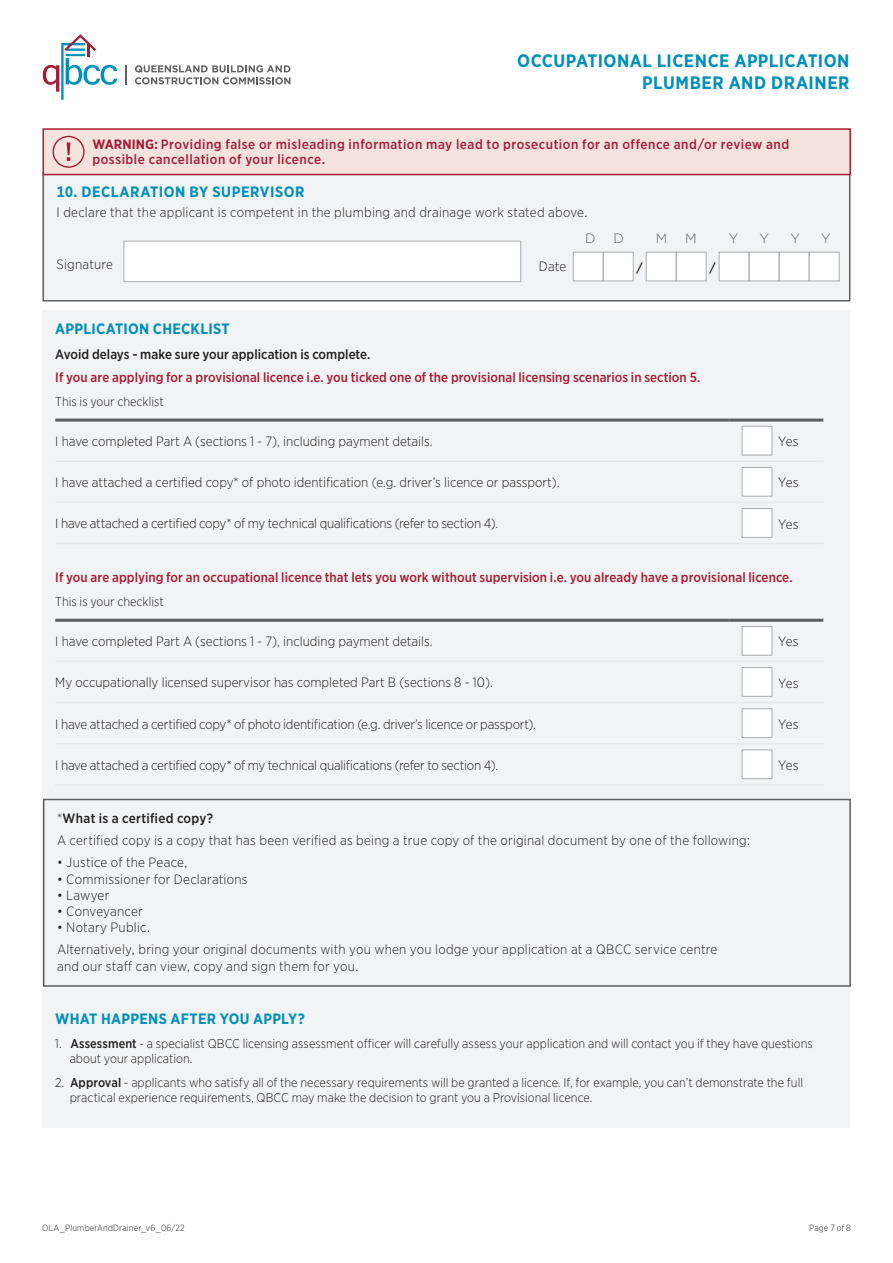
<style>
.page{position:relative;width:893px;height:1263px;background:#fff}
.page>*{position:absolute;margin:0;border:0;box-sizing:border-box;transform-origin:0 0}
.t1{font:700 18px/21.6px "Gotham Narrow";letter-spacing:.025em;color:#0090ba;text-align:right}
.t2{font:700 15px "Gotham Narrow";letter-spacing:.02em;color:#0090ba}
.t3{font:300 13.5px/22.2px "Gotham Narrow";color:#231f20}
.t4{font:300 13.5px/22.2px "Gotham Narrow";letter-spacing:.02em;color:#231f20}
.t5{font:300 13.5px "Gotham Narrow";letter-spacing:-.02em;color:#231f20}
.t6{font:500 13.5px "Gotham Narrow";letter-spacing:.005em;color:#a51d35}
.t7{font:500 13.5px/15px "Gotham Narrow";letter-spacing:.035em;color:#a51d35}
.t8{font:500 13.5px "Gotham Narrow";color:#231f20}
.t9{font:300 13.5px "Gotham";color:#5f5f62}
.t10{font:300 12.75px/15px "Gotham Narrow";color:#231f20}
.t11{font:500 12px "Gotham";color:#231f20}
.t12{font:300 9px "Gotham Narrow";letter-spacing:.015em;color:#231f20}
.s1{font-weight:700}
.s2{font-weight:500}
</style>
<div class="page">
<svg style="left:43px;top:34px;width:74px;height:66px"></svg>
<svg style="left:125px;top:65px;width:2px;height:19px"></svg>
<svg style="left:135px;top:65px;width:155px;height:19px"></svg>
<div style="left:43px;top:172px;width:807px;height:129px;background:#f2f3f4;border:2px solid #5f5f62"></div>
<div style="left:124px;top:241px;width:397px;height:41px;background:#fff;border:1px solid #abacb0"></div>
<div style="left:573px;top:252px;width:30px;height:29px;background:#fff;border:1px solid #abacb0"></div>
<div style="left:603px;top:252px;width:30px;height:29px;background:#fff;border:1px solid #abacb0"></div>
<div style="left:646px;top:252px;width:30px;height:29px;background:#fff;border:1px solid #abacb0"></div>
<div style="left:676px;top:252px;width:30px;height:29px;background:#fff;border:1px solid #abacb0"></div>
<div style="left:719px;top:252px;width:30px;height:29px;background:#fff;border:1px solid #abacb0"></div>
<div style="left:749px;top:252px;width:30px;height:29px;background:#fff;border:1px solid #abacb0"></div>
<div style="left:779px;top:252px;width:30px;height:29px;background:#fff;border:1px solid #abacb0"></div>
<div style="left:809px;top:252px;width:30px;height:29px;background:#fff;border:1px solid #abacb0"></div>
<div style="left:43px;top:129px;width:807px;height:46px;background:#f3e2de"></div>
<div style="left:43px;top:128px;width:808px;height:47px;border:2px solid #a51d35"></div>
<div style="left:53px;top:136px;width:32px;height:32px;border:1px solid #a51d35;border-radius:50%"></div>
<svg style="left:67px;top:143px;width:3px;height:18px"></svg>
<div style="left:43px;top:310px;width:807px;height:817px;background:#f2f3f4"></div>
<hr style="left:55px;top:460px;width:674px;height:2px;background:#e6e7e9">
<hr style="left:729px;top:460px;width:94px;height:2px;background:#e6e7e9">
<hr style="left:55px;top:502px;width:674px;height:1px;background:#e6e7e9">
<hr style="left:729px;top:502px;width:94px;height:1px;background:#e6e7e9">
<hr style="left:55px;top:543px;width:674px;height:1px;background:#e6e7e9">
<hr style="left:729px;top:543px;width:94px;height:1px;background:#e6e7e9">
<hr style="left:55px;top:419px;width:674px;height:3px;background:#5f5f62">
<hr style="left:729px;top:419px;width:94px;height:3px;background:#5f5f62">
<div style="left:742px;top:426px;width:30px;height:29px;background:#fff;border:1px solid #abacb0"></div>
<div style="left:742px;top:467px;width:30px;height:29px;background:#fff;border:1px solid #abacb0"></div>
<div style="left:742px;top:508px;width:30px;height:29px;background:#fff;border:1px solid #abacb0"></div>
<hr style="left:55px;top:661px;width:674px;height:1px;background:#e6e7e9">
<hr style="left:729px;top:661px;width:94px;height:1px;background:#e6e7e9">
<hr style="left:55px;top:702px;width:674px;height:1px;background:#e6e7e9">
<hr style="left:729px;top:702px;width:94px;height:1px;background:#e6e7e9">
<hr style="left:55px;top:743px;width:674px;height:1px;background:#e6e7e9">
<hr style="left:729px;top:743px;width:94px;height:1px;background:#e6e7e9">
<hr style="left:55px;top:784px;width:674px;height:2px;background:#e6e7e9">
<hr style="left:729px;top:784px;width:94px;height:2px;background:#e6e7e9">
<hr style="left:55px;top:619px;width:674px;height:3px;background:#5f5f62">
<hr style="left:729px;top:619px;width:94px;height:3px;background:#5f5f62">
<div style="left:742px;top:626px;width:30px;height:29px;background:#fff;border:1px solid #abacb0"></div>
<div style="left:742px;top:667px;width:30px;height:29px;background:#fff;border:1px solid #abacb0"></div>
<div style="left:742px;top:708px;width:30px;height:30px;background:#fff;border:1px solid #abacb0"></div>
<div style="left:742px;top:750px;width:30px;height:29px;background:#fff;border:1px solid #abacb0"></div>
<div style="left:43px;top:799px;width:808px;height:188px;border:2px solid #5f5f62"></div>
<h1 class="t1" style="left:517px;top:50px;width:334px">OCCUPATIONAL LICENCE APPLICATION<br>PLUMBER AND DRAINER</h1>
<p class="t7" style="left:92px;top:137px;width:698px"><span class="s1">WARNING:</span> Providing false or misleading information may lead to prosecution for an offence and/or review and possible cancellation of your licence.</p>
<p class="t2" style="left:57px;top:182px;width:249px">10. DECLARATION BY SUPERVISOR</p>
<p class="t4" style="left:57px;top:200px;width:533px">I declare that the applicant is competent in the plumbing and drainage work stated above.</p>
<p class="t3" style="left:57px;top:253px;width:58px">Signature</p>
<p class="t3" style="left:539px;top:255px;width:29px">Date</p>
<p class="t9" style="left:585px;top:230px;width:12px">D</p>
<p class="t9" style="left:613px;top:230px;width:12px">D</p>
<p class="t9" style="left:656px;top:230px;width:13px">M</p>
<p class="t9" style="left:685px;top:230px;width:13px">M</p>
<p class="t9" style="left:729px;top:230px;width:11px">Y</p>
<p class="t9" style="left:760px;top:230px;width:11px">Y</p>
<p class="t9" style="left:790px;top:230px;width:11px">Y</p>
<p class="t9" style="left:821px;top:230px;width:11px">Y</p>
<p class="t11" style="left:637px;top:260px;width:8px">/</p>
<p class="t11" style="left:709px;top:260px;width:8px">/</p>
<p class="t2" style="left:55px;top:320px;width:176px">APPLICATION CHECKLIST</p>
<p class="t8" style="left:55px;top:345px;width:317px">Avoid delays - make sure your application is complete.</p>
<p class="t6" style="left:55px;top:369px;width:647px">If you are applying for a provisional licence i.e. you ticked one of the provisional licensing scenarios in section 5.</p>
<p class="t10" style="left:55px;top:393px;width:110px">This is your checklist</p>
<p class="t3" style="left:55px;top:430px;width:379px">I have completed Part A (sections 1 - 7), including payment details.</p>
<p class="t3" style="left:778px;top:430px;width:22px">Yes</p>
<p class="t3" style="left:55px;top:471px;width:506px">I have attached a certified copy* of photo identification (e.g. driver’s licence or passport).</p>
<p class="t3" style="left:778px;top:471px;width:22px">Yes</p>
<p class="t5" style="left:55px;top:515px;width:445px">I have attached a certified copy* of my technical qualifications (refer to section 4).</p>
<p class="t3" style="left:778px;top:512px;width:22px">Yes</p>
<p class="t6" style="left:55px;top:569px;width:739px">If you are applying for an occupational licence that lets you work without supervision i.e. you already have a provisional licence.</p>
<p class="t10" style="left:55px;top:593px;width:110px">This is your checklist</p>
<p class="t3" style="left:55px;top:630px;width:379px">I have completed Part A (sections 1 - 7), including payment details.</p>
<p class="t3" style="left:778px;top:630px;width:22px">Yes</p>
<p class="t3" style="left:55px;top:671px;width:439px">My occupationally licensed supervisor has completed Part B (sections 8 - 10).</p>
<p class="t3" style="left:778px;top:671px;width:22px">Yes</p>
<p class="t5" style="left:55px;top:715px;width:482px">I have attached a certified copy* of photo identification (e.g. driver’s licence or passport).</p>
<p class="t3" style="left:778px;top:712px;width:22px">Yes</p>
<p class="t5" style="left:55px;top:757px;width:445px">I have attached a certified copy* of my technical qualifications (refer to section 4).</p>
<p class="t3" style="left:778px;top:754px;width:22px">Yes</p>
<p class="t4" style="left:57px;top:807px;width:695px">*<span class="s2">What is a certified copy?<br></span>A certified copy is a copy that has been verified as being a true copy of the original document by one of the following:</p>
<p class="t3" style="left:57px;top:851px;width:132px">• Justice of the Peace,</p>
<p class="t4" style="left:57px;top:867px;width:192px">• Commissioner for Declarations</p>
<p class="t3" style="left:57px;top:883px;width:54px">• Lawyer</p>
<p class="t3" style="left:57px;top:900px;width:87px">• Conveyancer</p>
<p class="t3" style="left:57px;top:916px;width:662px">• Notary Public.<br>Alternatively, bring your original documents with you when you lodge your application at a QBCC service centre</p>
<p class="t4" style="left:57px;top:954px;width:303px">and our staff can view, copy and sign them for you.</p>
<p class="t2" style="left:55px;top:1009px;width:251px">WHAT HAPPENS AFTER YOU APPLY?</p>
<p class="t10" style="left:70px;top:1036px;width:745px;text-indent:-14px">1. <span class="s2">Assessment</span> - a specialist QBCC licensing assessment officer will carefully assess your application and will contact you if they have questions about your application.</p>
<p class="t10" style="left:70px;top:1074px;width:735px;text-indent:-14px">2. <span class="s2">Approval</span> - applicants who satisfy all of the necessary requirements will be granted a licence. If, for example, you can’t demonstrate the full practical experience requirements, QBCC may make the decision to grant you a Provisional licence.</p>
<p class="t12" style="left:42px;top:1222px;width:144px">OLA_PlumberAndDrainer_v6_06/22</p>
<p class="t12" style="left:809px;top:1222px;width:43px">Page 7 of 8</p>
</div>
